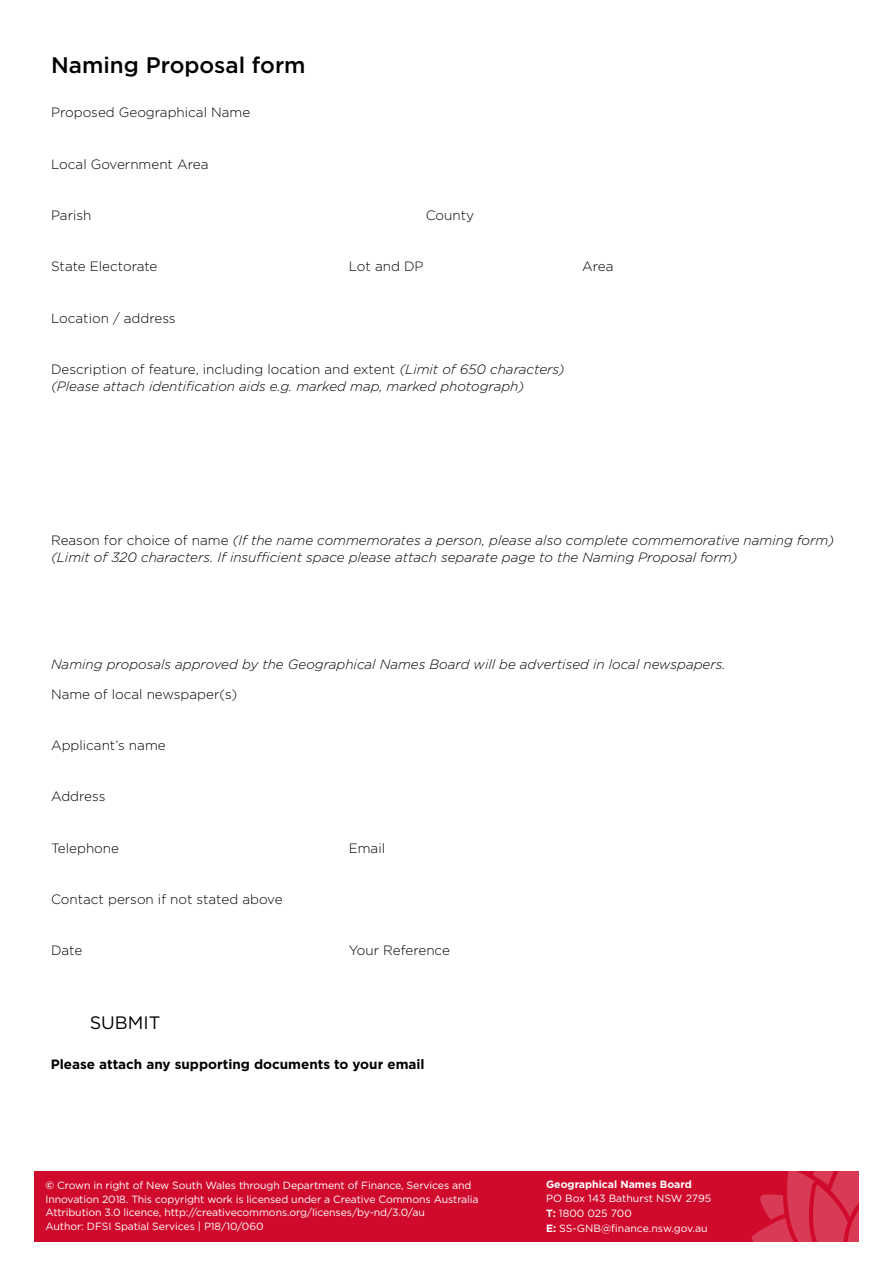
<style>
.page{position:relative;width:893px;height:1263px;background:#fff}
.page>*{position:absolute;margin:0;border:0;box-sizing:border-box;transform-origin:0 0}
.t1{font:500 22.5px "Gotham";color:#000}
.t2{font:18px "Gotham";color:#000}
.t3{font:italic 300 13.5px/17.2px "Gotham";color:#000}
.t4{font:300 13.5px "Gotham";color:#000}
.t5{font:700 13.5px "Gotham";color:#000}
.t6{font:10.5px/13.5px "Gotham";letter-spacing:-.01em;color:#fff}
.t7{font:700 10.5px "Gotham";color:#fff}
.s1{font-style:normal}
.s2{font-weight:700}
</style>
<div class="page">
<div style="left:34px;top:1171px;width:825px;height:71px;background:#d00a2c"></div>
<svg style="left:752px;top:1171px;width:107px;height:71px"></svg>
<h1 class="t1" style="left:51px;top:51px;width:256px">Naming Proposal form</h1>
<p class="t4" style="left:51px;top:104px;width:201px">Proposed Geographical Name</p>
<p class="t4" style="left:51px;top:155px;width:159px">Local Government Area</p>
<p class="t4" style="left:51px;top:207px;width:42px">Parish</p>
<p class="t4" style="left:426px;top:207px;width:50px">County</p>
<p class="t4" style="left:51px;top:258px;width:108px">State Electorate</p>
<p class="t4" style="left:349px;top:258px;width:76px">Lot and DP</p>
<p class="t4" style="left:582px;top:258px;width:33px">Area</p>
<p class="t4" style="left:51px;top:309px;width:126px">Location / address</p>
<p class="t3" style="left:51px;top:360px;width:515px"><span class="s1">Description of feature, including location and extent</span> (Limit of 650 characters) (Please attach identification aids e.g. marked map, marked photograph)</p>
<p class="t3" style="left:51px;top:531px;width:785px"><span class="s1">Reason for choice of name</span> (If the name commemorates a person, please also complete commemorative naming form) (Limit of 320 characters. If insufficient space please attach separate page to the Naming Proposal form)</p>
<p class="t3" style="left:51px;top:655px;width:676px">Naming proposals approved by the Geographical Names Board will be advertised in local newspapers.</p>
<p class="t4" style="left:51px;top:686px;width:188px">Name of local newspaper(s)</p>
<p class="t4" style="left:51px;top:737px;width:116px">Applicant’s name</p>
<p class="t4" style="left:51px;top:788px;width:56px">Address</p>
<p class="t4" style="left:51px;top:839px;width:70px">Telephone</p>
<p class="t4" style="left:349px;top:839px;width:38px">Email</p>
<p class="t4" style="left:51px;top:891px;width:233px">Contact person if not stated above</p>
<p class="t4" style="left:51px;top:942px;width:33px">Date</p>
<p class="t4" style="left:349px;top:942px;width:103px">Your Reference</p>
<h2 class="t2" style="left:90px;top:1011px;width:72px">SUBMIT</h2>
<p class="t5" style="left:51px;top:1055px;width:375px">Please attach any supporting documents to your email</p>
<p class="t6" style="left:45px;top:1178px;width:435px"><span class="s2">©</span> Crown in right of New South Wales through Department of Finance, Services and Innovation 2018. This copyright work is licensed under a Creative Commons Australia Attribution 3.0 licence, http://creativecommons.org/licenses/by-nd/3.0/au<br>Author: DFSI Spatial Services | P18/10/060</p>
<p class="t7" style="left:546px;top:1177px;width:147px">Geographical Names Board</p>
<p class="t6" style="left:546px;top:1190px;width:167px;line-height:15px">PO Box 143 Bathurst NSW 2795<br><span class="s2">T:</span> 1800 025 700<br><span class="s2">E:</span> SS-GNB@finance.nsw.gov.au</p>
</div>
